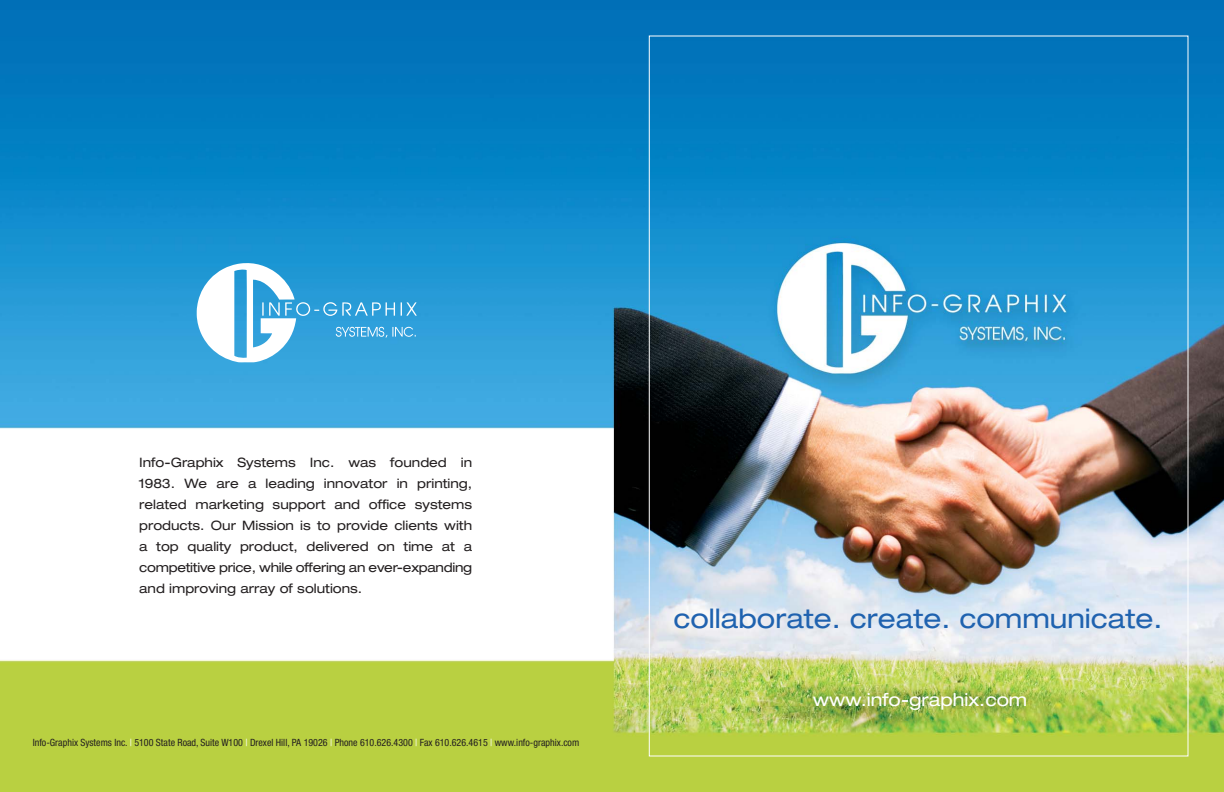
<style>
.page{position:relative;width:1224px;height:792px;background:#fff}
.page>*{position:absolute;margin:0;border:0;box-sizing:border-box;transform-origin:0 0}
.t1{font:expanded 27px "Helvetica Neue";color:#1f62af}
.t2{font:expanded 18px "Helvetica Neue";color:#fff}
.t3{font:expanded 13px/21px "Helvetica Neue";color:#231f20;text-align:justify}
.t4{font:condensed 10px "Helvetica Neue";color:#231f20}
.s1{color:#fff}
</style>
<div class="page">
<img style="left:0;top:0;width:1224px;height:792px">
<svg style="left:197px;top:262px;width:220px;height:101px"></svg>
<p class="t3" style="left:139px;top:453px;width:335px">Info-Graphix Systems Inc. was founded in 1983. We are a leading innovator in printing, related marketing support and office systems products. Our Mission is to provide clients with a top quality product, delivered on time at a competitive price, while offering an ever-expanding and improving array of solutions.</p>
<p class="t4" style="left:33px;top:739px;width:548px">Info-Graphix Systems Inc. <span class="s1">|</span> 5100 State Road, Suite W100 <span class="s1">|</span> Drexel Hill, PA 19026 <span class="s1">|</span> Phone 610.626.4300 <span class="s1">|</span> Fax 610.626.4615 <span class="s1">|</span> www.info-graphix.com</p>
<h1 class="t1" style="left:674px;top:608px;width:490px">collaborate. create. communicate.</h1>
<h2 class="t2" style="left:813px;top:693px;width:216px">www.info-graphix.com</h2>
</div>
